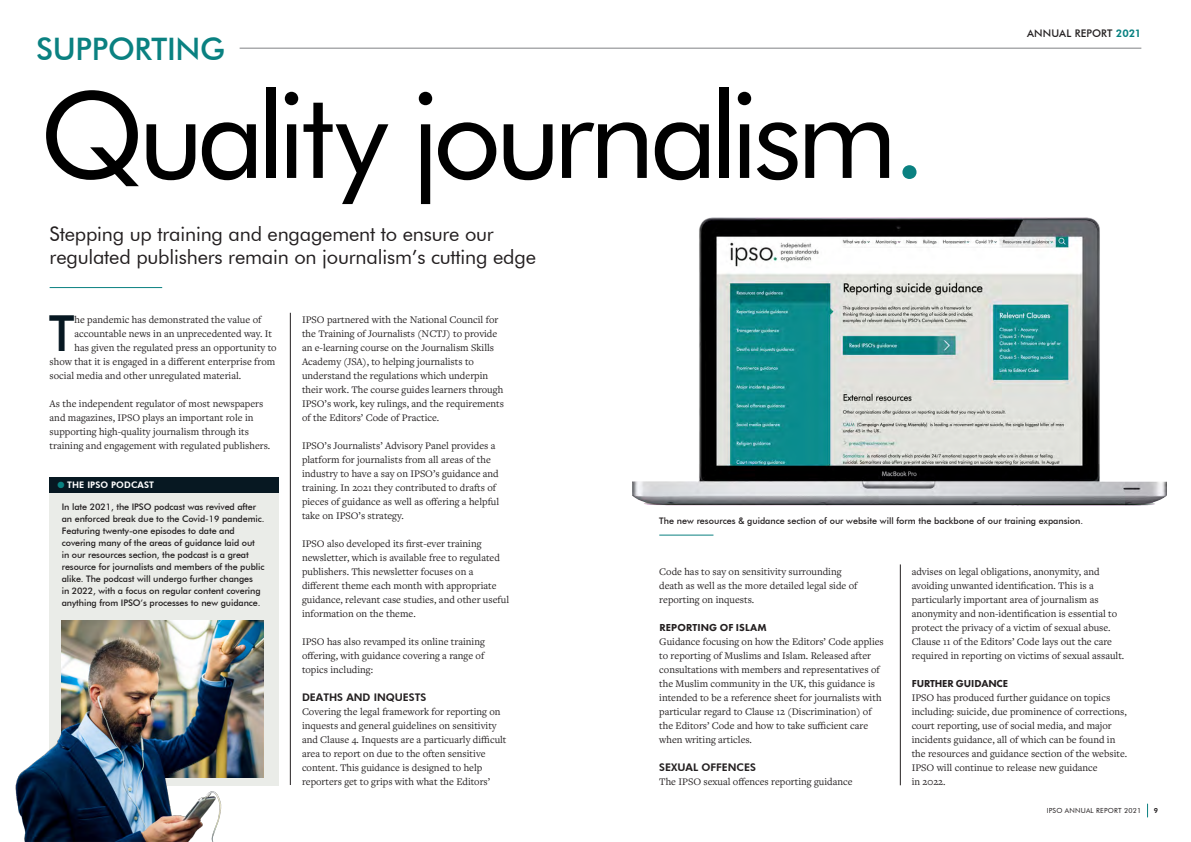
<style>
.page{position:relative;width:1191px;height:842px;background:#fff}
.page>*{position:absolute;margin:0;border:0;box-sizing:border-box;transform-origin:0 0}
.Futura_38pt_head{font:120px "Futura BT";letter-spacing:-.05em;color:#000}
.Freight_Serif_body_f{font:500 49.7px "Futura BT";color:#071822}
.Futura_38pt_head-2{font:500 31px "Futura BT";letter-spacing:-.01em;color:#0a8181}
.Futura_deck_with_rul{font:20px/23px "Futura BT";letter-spacing:-.01em;color:#231f20}
.Freight_Serif_body_t{font:10.5px/14px "Freight Text Pro";color:#231f20}
.Freight_Serif_body_f-2{font:10.5px "Freight Text Pro";color:#231f20}
.Futura_text_x_head{font:800 10.5px "Futura BT";color:#231f20}
.Futura_text_x_head-2{font:800 10.5px "Futura PT";letter-spacing:.01em;color:#231f20}
.Futura_text_x_head-3{font:500 10.5px "Futura BT";letter-spacing:.01em;color:#231f20}
.Freight_Serif_body_t-2{font:800 10.5px "Futura PT";letter-spacing:-.01em;color:#231f20}
.Futura_caption_no_ru{font:500 9px/12px "Futura BT";letter-spacing:-.01em;color:#231f20}
.Futura_caption_rule{font:500 9px "Futura BT";color:#231f20}
.Futura_box_slug{font:800 9px "Futura BT";letter-spacing:.01em;color:#fff}
.Futura_caption_no_ru-2{font:7px "Futura BT";letter-spacing:.03em;color:#231f20}
.Futura_caption_no_ru-3{font:800 7px "Futura BT";color:#231f20}
.s1{color:#0a8181}
.s2{font-weight:800;color:#0a8181}
</style>
<div class="page">
<hr style="left:50px;top:287px;width:112px;height:1px;background:#0a8181">
<hr style="left:240px;top:48px;width:901px;height:1px;background:#808285">
<div style="left:50px;top:487px;width:229px;height:299px;background:#eaece8"></div>
<div style="left:50px;top:477px;width:229px;height:15px;background:#071822"></div>
<img style="left:632px;top:217px;width:534px;height:288px">
<hr style="left:900px;top:564px;width:1px;height:221px;background:#231f20">
<hr style="left:290px;top:313px;width:1px;height:472px;background:#231f20">
<img style="left:62px;top:620px;width:201px;height:95px">
<img style="left:15px;top:715px;width:248px;height:127px">
<svg style="left:1147px;top:804px;width:1px;height:13px"></svg>
<hr style="left:659px;top:535px;width:54px;height:1px;background:#0a8181">
<p class="Futura_38pt_head-2" style="left:36px;top:30px;width:190px">SUPPORTING</p>
<p class="Futura_38pt_head" style="left:40px;top:62px;width:889px">Quality journalism<span class="s1">.</span></p>
<p class="Futura_deck_with_rul" style="left:50px;top:223px;width:488px">Stepping up training and engagement to ensure our regulated publishers remain on journalism’s cutting edge</p>
<p class="Futura_text_x_head-3" style="left:1027px;top:27px;width:116px">ANNUAL REPORT <span class="s2">2021</span></p>
<p class="Freight_Serif_body_f" style="left:49px;top:303px;width:27px">T</p>
<p class="Freight_Serif_body_f-2" style="left:75px;top:313px;width:188px">he pandemic has demonstrated the value of</p>
<p class="Freight_Serif_body_f-2" style="left:75px;top:327px;width:199px">accountable news in an unprecedented way. It</p>
<p class="Freight_Serif_body_f-2" style="left:75px;top:341px;width:204px">has given the regulated press an opportunity to</p>
<p class="Freight_Serif_body_f-2" style="left:50px;top:355px;width:227px">show that it is engaged in a different enterprise from</p>
<p class="Freight_Serif_body_f-2" style="left:50px;top:369px;width:193px">social media and other unregulated material.</p>
<p class="Freight_Serif_body_t" style="left:50px;top:396px;width:222px">As the independent regulator of most newspapers and magazines, IPSO plays an important role in supporting high-quality journalism through its training and engagement with regulated publishers.</p>
<p class="Futura_box_slug" style="left:57px;top:479px;width:98px"><span class="s1">●</span> THE IPSO PODCAST</p>
<p class="Futura_caption_no_ru" style="left:62px;top:501px;width:204px">In late 2021, the IPSO podcast was revived after an enforced break due to the Covid-19 pandemic.<br>Featuring twenty-one episodes to date and covering many of the areas of guidance laid out in our resources section, the podcast is a great resource for journalists and members of the public alike. The podcast will undergo further changes<br>in 2022, with a focus on regular content covering anything from IPSO’s processes to new guidance.</p>
<p class="Freight_Serif_body_t" style="left:302px;top:312px;width:204px">IPSO partnered with the National Council for the Training of Journalists (NCTJ) to provide an e-learning course on the Journalism Skills Academy (JSA), to helping journalists to understand the regulations which underpin their work. The course guides learners through IPSO’s work, key rulings, and the requirements of the Editors’ Code of Practice.</p>
<p class="Freight_Serif_body_t" style="left:302px;top:438px;width:199px">IPSO’s Journalists’ Advisory Panel provides a platform for journalists from all areas of the industry to have a say on IPSO’s guidance and training. In 2021 they contributed to drafts of pieces of guidance as well as offering a helpful take on IPSO’s strategy.</p>
<p class="Freight_Serif_body_t" style="left:302px;top:536px;width:209px">IPSO also developed its first-ever training newsletter, which is available free to regulated publishers. This newsletter focuses on a different theme each month with appropriate guidance, relevant case studies, and other useful information on the theme.</p>
<p class="Freight_Serif_body_t" style="left:302px;top:634px;width:184px;text-align:justify">IPSO has also revamped its online training offering, with guidance covering a range of topics including:</p>
<p class="Futura_text_x_head" style="left:302px;top:691px;width:126px">DEATHS AND INQUESTS</p>
<p class="Freight_Serif_body_t" style="left:302px;top:704px;width:206px">Covering the legal framework for reporting on inquests and general guidelines on sensitivity and Clause 4. Inquests are a particuarly difficult area to report on due to the often sensitive content. This guidance is designed to help reporters get to grips with what the Editors’</p>
<p class="Futura_caption_rule" style="left:659px;top:515px;width:425px">The new resources &amp; guidance section of our website will form the backbone of our training expansion.</p>
<p class="Freight_Serif_body_t" style="left:659px;top:564px;width:200px">Code has to say on sensitivity surrounding death as well as the more detailed legal side of reporting on inquests.</p>
<p class="Futura_text_x_head-2" style="left:659px;top:621px;width:109px">REPORTING OF ISLAM</p>
<p class="Freight_Serif_body_t" style="left:659px;top:634px;width:226px">Guidance focusing on how the Editors’ Code applies to reporting of Muslims and Islam. Released after consultations with members and representatives of the Muslim community in the UK, this guidance is intended to be a reference sheet for journalists with particular regard to Clause 12 (Discrimination) of the Editors’ Code and how to take sufficient care when writing articles.</p>
<p class="Futura_text_x_head" style="left:659px;top:761px;width:98px">SEXUAL OFFENCES</p>
<p class="Freight_Serif_body_t" style="left:659px;top:774px;width:195px">The IPSO sexual offences reporting guidance</p>
<p class="Freight_Serif_body_t" style="left:911px;top:564px;width:214px">advises on legal obligations, anonymity, and avoiding unwanted identification. This is a particularly important area of journalism as anonymity and non-identification is essential to protect the privacy of a victim of sexual abuse.<br>Clause 11 of the Editors’ Code lays out the care required in reporting on victims of sexual assault.</p>
<p class="Freight_Serif_body_t-2" style="left:911px;top:677px;width:98px">FURTHER GUIDANCE</p>
<p class="Freight_Serif_body_t" style="left:911px;top:690px;width:217px">IPSO has produced further guidance on topics including: suicide, due prominence of corrections, court reporting, use of social media, and major incidents guidance, all of which can be found in the resources and guidance section of the website.<br>IPSO will continue to release new guidance<br>in 2022.</p>
<p class="Futura_caption_no_ru-2" style="left:1046px;top:806px;width:96px">IPSO ANNUAL REPORT 2021</p>
<p class="Futura_caption_no_ru-3" style="left:1153px;top:806px;width:6px">9</p>
</div>
